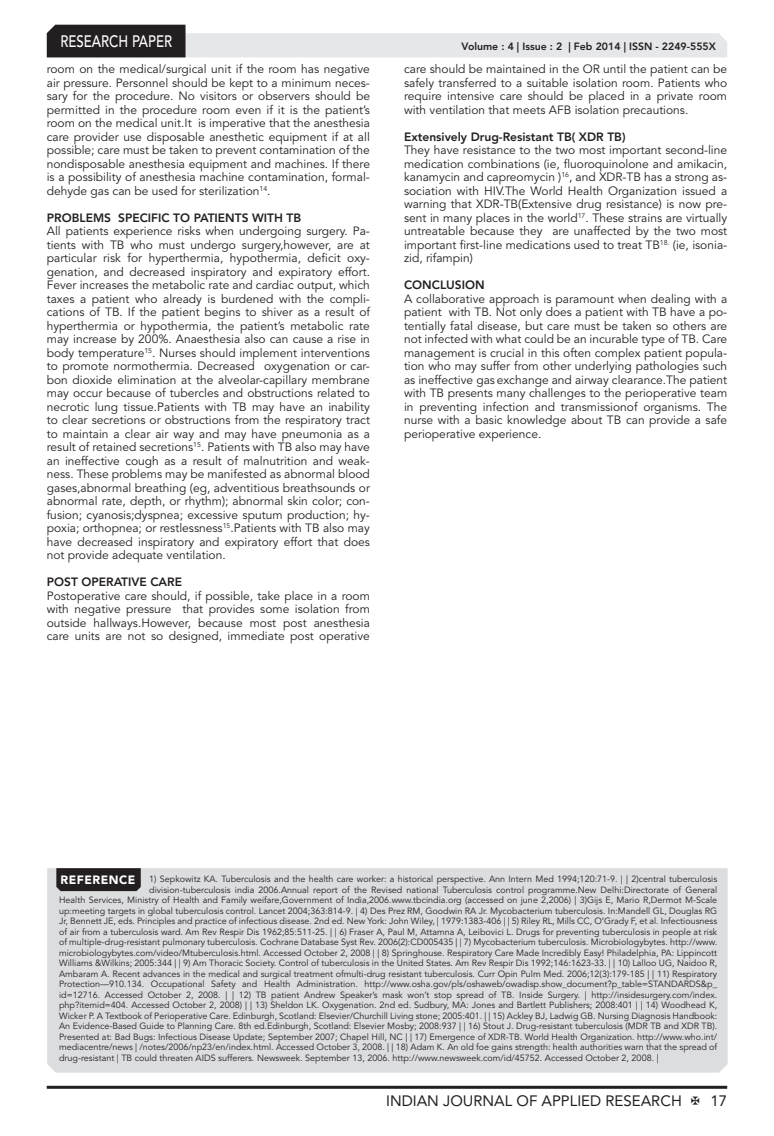
<style>
.page{position:relative;width:774px;height:1136px;background:#fff}
.page>*{position:absolute;margin:0;border:0;box-sizing:border-box;transform-origin:0 0}
.t1{font:500 16.5px "Avenir LT Std";color:#fff;scale:.8 1}
.t2{font:15px "Avenir LT Std";color:#231f20}
.Body_Text{font:12px/13.5px "Avenir LT Std";color:#231f20;text-align:justify}
.Bold{font:800 12px "Avenir LT Std";color:#231f20}
.t3{font:900 12px "Avenir LT Std";letter-spacing:.04em;color:#fff}
.t4{font:800 10.5px "Avenir LT Std";color:#231f20}
.Reference{font:9px "Avenir LT Std";color:#231f20}
</style>
<div class="page">
<hr style="left:47px;top:1085px;width:680px;height:3px;background:#231f20">
<svg style="left:47px;top:25px;width:680px;height:32px"></svg>
<div style="left:47px;top:868px;width:681px;height:204px;background:#dcdddf"></div>
<svg style="left:56px;top:868px;width:85px;height:23px;background:#272324"></svg>
<h1 class="t1" style="left:60px;top:32px;width:141px">RESEARCH PAPER</h1>
<p class="Body_Text" style="left:47px;top:62px;width:325px">room on the medical/surgical unit if the room has negative air pressure. Personnel should be kept to a minimum neces&shy;sary for the procedure. No visitors or observers should be permitted in the procedure room even if it is the patient’s room on the medical unit.It is imperative that the anesthesia care provider use disposable anesthetic equipment if at all possible; care must be taken to prevent contamination of the nondisposable anesthesia equipment and machines. If there is a possibility of anesthesia machine contamination, formal&shy;dehyde gas can be used for sterilization<sup>14</sup>.</p>
<p class="Bold" style="left:47px;top:210px;width:256px">PROBLEMS SPECIFIC TO PATIENTS WITH TB</p>
<p class="Body_Text" style="left:47px;top:224px;width:325px">All patients experience risks when undergoing surgery. Pa&shy;tients with TB who must undergo surgery,however, are at particular risk for hyperthermia, hypothermia, deficit oxy&shy;genation, and decreased inspiratory and expiratory effort.<br>Fever increases the metabolic rate and cardiac output, which taxes a patient who already is burdened with the compli&shy;cations of TB. If the patient begins to shiver as a result of hyperthermia or hypothermia, the patient’s metabolic rate may increase by 200%. Anaesthesia also can cause a rise in body temperature<sup>15</sup>. Nurses should implement interventions to promote normothermia. Decreased oxygenation or car&shy;bon dioxide elimination at the alveolar-capillary membrane may occur because of tubercles and obstructions related to necrotic lung tissue.Patients with TB may have an inability to clear secretions or obstructions from the respiratory tract to maintain a clear air way and may have pneumonia as a result of retained secretions<sup>15</sup>. Patients with TB also may have an ineffective cough as a result of malnutrition and weak&shy;ness. These problems may be manifested as abnormal blood gases,abnormal breathing (eg, adventitious breathsounds or abnormal rate, depth, or rhythm); abnormal skin color; con&shy;fusion; cyanosis;dyspnea; excessive sputum production; hy&shy;poxia; orthopnea; or restlessness<sup>15</sup>.Patients with TB also may have decreased inspiratory and expiratory effort that does not provide adequate ventilation.</p>
<p class="Bold" style="left:47px;top:575px;width:137px">POST OPERATIVE CARE</p>
<p class="Body_Text" style="left:47px;top:589px;width:325px">Postoperative care should, if possible, take place in a room with negative pressure that provides some isolation from outside hallways.However, because most post anesthesia care units are not so designed, immediate post operative</p>
<p class="t4" style="left:462px;top:41px;width:256px">Volume : 4 | Issue : 2 | Feb 2014 | ISSN - 2249-555X</p>
<p class="Body_Text" style="left:404px;top:62px;width:325px">care should be maintained in the OR until the patient can be safely transferred to a suitable isolation room. Patients who require intensive care should be placed in a private room with ventilation that meets AFB isolation precautions.</p>
<p class="Bold" style="left:404px;top:129px;width:223px">Extensively Drug-Resistant TB( XDR TB)</p>
<p class="Body_Text" style="left:404px;top:143px;width:325px">They have resistance to the two most important second-line medication combinations (ie, fluoroquinolone and amikacin, kanamycin and capreomycin )<sup>16</sup>, and XDR-TB has a strong as&shy;sociation with HIV.The World Health Organization issued a warning that XDR-TB(Extensive drug resistance) is now pre&shy;sent in many places in the world<sup>17</sup>. These strains are virtually untreatable because they are unaffected by the two most important first-line medications used to treat TB<sup>18.</sup> (ie, isonia&shy;zid, rifampin)</p>
<p class="Bold" style="left:404px;top:278px;width:82px">CONCLUSION</p>
<p class="Body_Text" style="left:404px;top:292px;width:325px">A collaborative approach is paramount when dealing with a patient with TB. Not only does a patient with TB have a po&shy;tentially fatal disease, but care must be taken so others are not infected with what could be an incurable type of TB. Care management is crucial in this often complex patient popula&shy;tion who may suffer from other underlying pathologies such as ineffective gas exchange and airway clearance.The patient with TB presents many challenges to the perioperative team in preventing infection and transmissionof organisms. The nurse with a basic knowledge about TB can provide a safe perioperative experience.</p>
<p class="t3" style="left:61px;top:872px;width:76px">REFERENCE</p>
<p class="Reference" style="left:149px;top:873px;width:569px">1) Sepkowitz KA. Tuberculosis and the health care worker: a historical perspective. Ann Intern Med 1994;120:71-9. | | 2)central tuberculosis</p>
<p class="Reference" style="left:149px;top:884px;width:569px">division-tuberculosis india 2006.Annual report of the Revised national Tuberculosis control programme.New Delhi:Directorate of General</p>
<p class="Reference" style="left:59px;top:894px;width:660px">Health Services, Ministry of Health and Family weifare,Government of India,2006.www.tbcindia.org (accessed on june 2,2006) | 3)Gijs E, Mario R,Dermot M-Scale</p>
<p class="Reference" style="left:59px;top:905px;width:660px">up:meeting targets in global tuberculosis control. Lancet 2004;363:814-9. | 4) Des Prez RM, Goodwin RA Jr. Mycobacterium tuberculosis. In:Mandell GL, Douglas RG</p>
<p class="Reference" style="left:59px;top:915px;width:660px">Jr, Bennett JE, eds. Principles and practice of infectious disease. 2nd ed. New York: John Wiley, | 1979:1383-406 | | 5) Riley RL, Mills CC, O’Grady F, et al. Infectiousness</p>
<p class="Reference" style="left:59px;top:926px;width:660px">of air from a tuberculosis ward. Am Rev Respir Dis 1962;85:511-25. | | 6) Fraser A, Paul M, Attamna A, Leibovici L. Drugs for preventing tuberculosis in people at risk</p>
<p class="Reference" style="left:59px;top:936px;width:660px">of multiple-drug-resistant pulmonary tuberculosis. Cochrane Database Syst Rev. 2006(2):CD005435 | | 7) Mycobacterium tuberculosis. Microbiologybytes. http://www.</p>
<p class="Reference" style="left:59px;top:947px;width:660px">microbiologybytes.com/video/Mtuberculosis.html. Accessed October 2, 2008 | | 8) Springhouse. Respiratory Care Made Incredibly Easy! Philadelphia, PA: Lippincott</p>
<p class="Reference" style="left:59px;top:957px;width:660px">Williams &amp;Wilkins; 2005:344 | | 9) Am Thoracic Society. Control of tuberculosis in the United States. Am Rev Respir Dis 1992;146:1623-33. | | 10) Lalloo UG, Naidoo R,</p>
<p class="Reference" style="left:59px;top:968px;width:660px">Ambaram A. Recent advances in the medical and surgical treatment ofmulti-drug resistant tuberculosis. Curr Opin Pulm Med. 2006;12(3):179-185 | | 11) Respiratory</p>
<p class="Reference" style="left:59px;top:978px;width:660px">Protection—910.134. Occupational Safety and Health Administration. http://www.osha.gov/pls/oshaweb/owadisp.show_document?p_table=STANDARDS&amp;p_</p>
<p class="Reference" style="left:59px;top:989px;width:660px">id=12716. Accessed October 2, 2008. | | 12) TB patient Andrew Speaker’s mask won’t stop spread of TB. Inside Surgery. | http://insidesurgery.com/index.</p>
<p class="Reference" style="left:59px;top:999px;width:660px">php?itemid=404. Accessed October 2, 2008) | | 13) Sheldon LK. Oxygenation. 2nd ed. Sudbury, MA: Jones and Bartlett Publishers; 2008:401 | | 14) Woodhead K,</p>
<p class="Reference" style="left:59px;top:1010px;width:660px">Wicker P. A Textbook of Perioperative Care. Edinburgh, Scotland: Elsevier/Churchill Living stone; 2005:401. | | 15) Ackley BJ, Ladwig GB. Nursing Diagnosis Handbook:</p>
<p class="Reference" style="left:59px;top:1020px;width:660px">An Evidence-Based Guide to Planning Care. 8th ed.Edinburgh, Scotland: Elsevier Mosby; 2008:937 | | 16) Stout J. Drug-resistant tuberculosis (MDR TB and XDR TB).</p>
<p class="Reference" style="left:59px;top:1031px;width:660px">Presented at: Bad Bugs: Infectious Disease Update; September 2007; Chapel Hill, NC | | 17) Emergence of XDR-TB. World Health Organization. http://www.who.int/</p>
<p class="Reference" style="left:59px;top:1041px;width:660px">mediacentre/news | /notes/2006/np23/en/index.html. Accessed October 3, 2008. | | 18) Adam K. An old foe gains strength: health authorities warn that the spread of</p>
<p class="Reference" style="left:59px;top:1052px;width:601px">drug-resistant | TB could threaten AIDS sufferers. Newsweek. September 13, 2006. http://www.newsweek.com/id/45752. Accessed October 2, 2008. |</p>
<p class="t2" style="left:386px;top:1091px;width:297px">INDIAN JOURNAL OF APPLIED RESEARCH</p>
<p class="t2" style="left:710px;top:1091px;width:18px">17</p>
</div>
